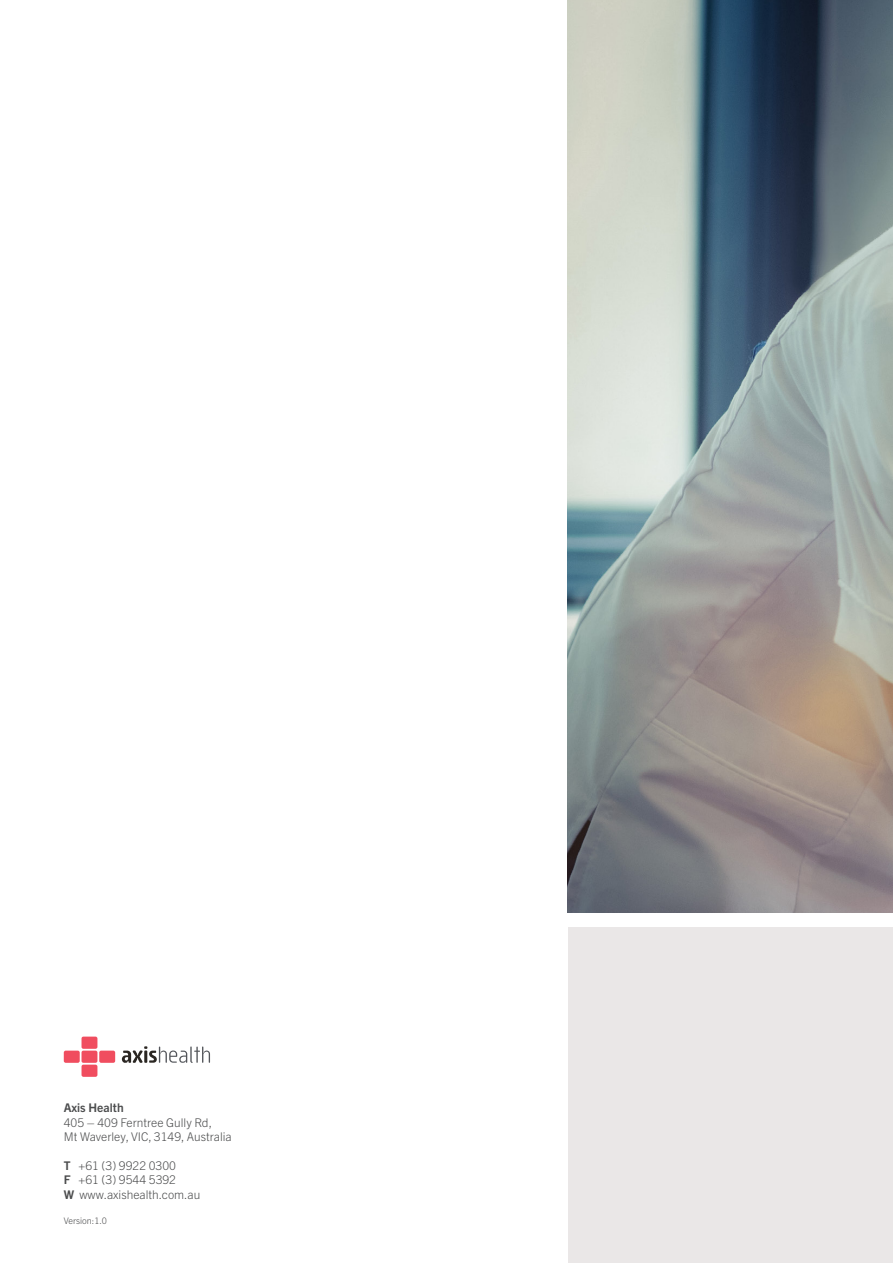
<style>
.page{position:relative;width:893px;height:1263px;background:#fff}
.page>*{position:absolute;margin:0;border:0;box-sizing:border-box;transform-origin:0 0}
.t1{font:300 12px "Trade Gothic Next LT Pro";color:#4b4c4d}
.t2{font:700 12px "Trade Gothic Next LT Pro";color:#4b4c4d}
.t3{font:300 9px "Trade Gothic Next LT Pro";color:#4b4c4d}
.s1{font-weight:700}
</style>
<div class="page">
<svg style="left:64px;top:1036px;width:51px;height:41px"></svg>
<svg style="left:122px;top:1046px;width:88px;height:17px"></svg>
<div style="left:568px;top:927px;width:325px;height:336px;background:#eae7e7"></div>
<img style="left:568px;top:0;width:325px;height:913px">
<p class="t2" style="left:64px;top:1100px;width:61px">Axis Health</p>
<p class="t1" style="left:64px;top:1114px;width:150px">405 – 409 Ferntree Gully Rd,</p>
<p class="t1" style="left:64px;top:1128px;width:169px">Mt Waverley, VIC, 3149, Australia</p>
<p class="t1" style="left:64px;top:1157px;width:114px"><span class="s1">T</span> +61 (3) 9922 0300</p>
<p class="t1" style="left:64px;top:1172px;width:114px"><span class="s1">F</span> +61 (3) 9544 5392</p>
<p class="t1" style="left:64px;top:1186px;width:138px"><span class="s1">W</span> www.axishealth.com.au</p>
<p class="t3" style="left:64px;top:1214px;width:45px">Version:1.0</p>
</div>
